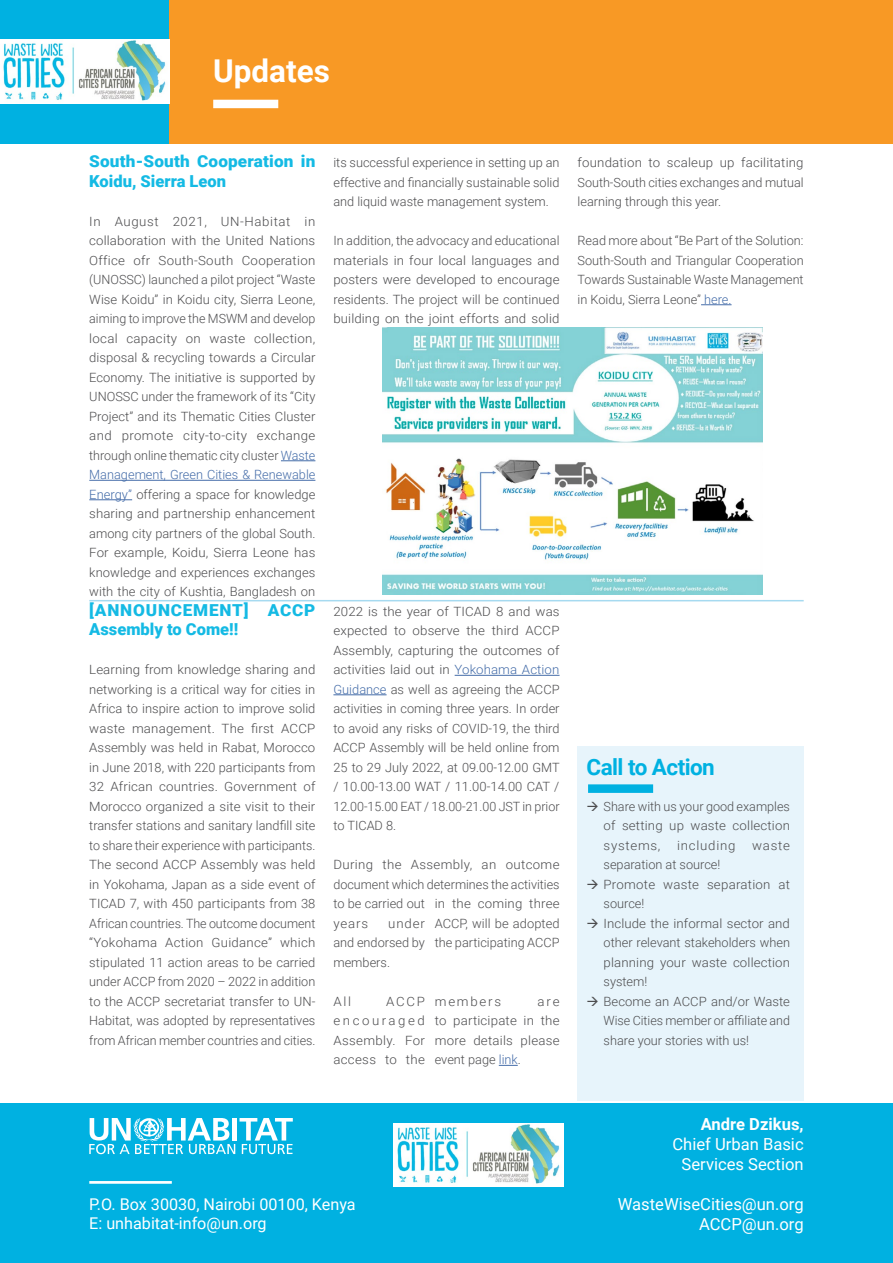
<style>
.page{position:relative;width:893px;height:1263px;background:#fff}
.page>*{position:absolute;margin:0;border:0;box-sizing:border-box;transform-origin:0 0}
.t1{font:700 31.5px "Roboto";color:#fff}
.t2{font:700 22.5px "Roboto";letter-spacing:-.025em;color:#00b1e1}
.t3{font:16.65px/20px "Roboto";color:#fff;text-align:center}
.t4{font:700 16.65px "Roboto";color:#fff}
.t5{font:900 16.5px/19.5px "Roboto";letter-spacing:.01em;color:#14bae4;scale:1.04 1}
.t6{font:900 16.5px/19.5px "Roboto";letter-spacing:.035em;color:#14bae4;scale:1.04 1}
.t7{font:16.2px/19.4px "Roboto";color:#fff}
.t8{font:300 12.75px/19.5px "Roboto";color:#4d4d4f;text-align:justify;scale:1.04 1}
.t9{font:300 12.75px/19.5px "Roboto";color:#4d4d4f;text-align:justify}
.t10{font:300 12.75px "Roboto";letter-spacing:.135em;color:#4d4d4f;scale:1.04 1}
.t11{font:300 12.75px "Roboto";letter-spacing:.055em;color:#4d4d4f;scale:1.04 1}
.s1{color:#456da9}
</style>
<div class="page">
<div style="left:0;top:1103px;width:893px;height:160px;background:#00b1e1"></div>
<div style="left:578px;top:747px;width:226px;height:354px;background:#e7f4fb"></div>
<div style="left:0;top:0;width:169px;height:143px;background:#00b1e1"></div>
<div style="left:169px;top:0;width:724px;height:143px;background:#f89925"></div>
<div style="left:213px;top:100px;width:65px;height:8px;background:#fff"></div>
<div style="left:588px;top:784px;width:65px;height:9px;background:#00b1e1"></div>
<img style="left:0;top:40px;width:169px;height:63px">
<img style="left:394px;top:1123px;width:169px;height:63px">
<hr style="left:281px;top:460px;width:34px;height:1px;background:#456da9">
<hr style="left:89px;top:480px;width:226px;height:1px;background:#456da9">
<hr style="left:89px;top:499px;width:43px;height:1px;background:#456da9">
<hr style="left:701px;top:304px;width:31px;height:1px;background:#456da9">
<img style="left:383px;top:327px;width:380px;height:268px">
<hr style="left:89px;top:600px;width:715px;height:1px;background:#a6daf0">
<hr style="left:455px;top:675px;width:105px;height:1px;background:#456da9">
<hr style="left:333px;top:694px;width:54px;height:1px;background:#456da9">
<svg style="left:499px;top:1065px;width:19px;height:1px"></svg>
<hr style="left:89px;top:1181px;width:83px;height:3px;background:#fff">
<svg style="left:89px;top:1118px;width:204px;height:36px"></svg>
<h1 class="t1" style="left:213px;top:49px;width:118px">Updates</h1>
<p class="t5" style="left:89px;top:151px;width:219px">South-South Cooperation in<br>Koidu, Sierra Leon</p>
<p class="t8" style="left:89px;top:211px;width:219px">In August 2021, UN-Habitat in collaboration with the United Nations Office ofr South-South Cooperation (UNOSSC) launched a pilot project “Waste Wise Koidu” in Koidu city, Sierra Leone, aiming to improve the MSWM and develop local capacity on waste collection, disposal &amp; recycling towards a Circular Economy. The initiative is supported by UNOSSC under the framework of its “City Project” and its Thematic Cities Cluster and promote city-to-city exchange through online thematic city cluster <span class="s1">Waste Management, Green Cities &amp; Renewable Energy”</span> offering a space for knowledge sharing and partnership enhancement among city partners of the global South.<br>For example, Koidu, Sierra Leone has knowledge and experiences exchanges with the city of Kushtia, Bangladesh on</p>
<p class="t6" style="left:89px;top:600px;width:219px">[ANNOUNCEMENT] ACCP<br>Assembly to Come!!</p>
<p class="t8" style="left:89px;top:660px;width:219px">Learning from knowledge sharing and networking is a critical way for cities in Africa to inspire action to improve solid waste management. The first ACCP Assembly was held in Rabat, Morocco in June 2018, with 220 participants from 32 African countries. Government of Morocco organized a site visit to their transfer stations and sanitary landfill site to share their experience with participants.<br>The second ACCP Assembly was held in Yokohama, Japan as a side event of TICAD 7, with 450 participants from 38<br>African countries. The outcome document “Yokohama Action Guidance” which stipulated 11 action areas to be carried under ACCP from 2020 – 2022 in addition to the ACCP secretariat transfer to UN-Habitat, was adopted by representatives from African member countries and cities.</p>
<p class="t9" style="left:333px;top:153px;width:228px">its successful experience in setting up an effective and financially sustainable solid and liquid waste management system.</p>
<p class="t9" style="left:333px;top:231px;width:228px">In addition, the advocacy and educational materials in four local languages and posters were developed to encourage residents. The project will be continued building on the joint efforts and solid</p>
<p class="t8" style="left:333px;top:601px;width:219px">2022 is the year of TICAD 8 and was expected to observe the third ACCP Assembly, capturing the outcomes of activities laid out in <span class="s1">Yokohama Action Guidance</span> as well as agreeing the ACCP activities in coming three years. In order to avoid any risks of COVID-19, the third ACCP Assembly will be held online from 25 to 29 July 2022, at 09.00-12.00 GMT / 10.00-13.00 WAT / 11.00-14.00 CAT / 12.00-15.00 EAT / 18.00-21.00 JST in prior to TICAD 8.</p>
<p class="t8" style="left:333px;top:855px;width:219px">During the Assembly, an outcome document which determines the activities to be carried out in the coming three years</p>
<p class="t8" style="left:333px;top:913px;width:219px;text-indent:55px">under ACCP, will be adopted and endorsed by the participating ACCP members.</p>
<p class="t8" style="left:333px;top:991px;width:18px">All</p>
<p class="t10" style="left:386px;top:992px;width:112px">ACCP members</p>
<p class="t8" style="left:333px;top:991px;width:219px;text-indent:204px">are e n c o u r a g e d to participate in the Assembly. For more details please access to the event page <span class="s1">link</span>.</p>
<p class="t8" style="left:578px;top:153px;width:219px">foundation to scaleup up facilitating South-South cities exchanges and mutual learning through this year.</p>
<p class="t9" style="left:578px;top:231px;width:228px">Read more about “Be Part of the Solution:<br>South-South and Triangular Cooperation Towards Sustainable Waste Management in Koidu, Sierra Leone” <span class="s1">here.</span></p>
<h2 class="t2" style="left:587px;top:751px;width:130px">Call to Action</h2>
<p class="t9" style="left:604px;top:796px;width:188px">Share with us your good examples of setting up waste collection systems,</p>
<p class="t11" style="left:677px;top:836px;width:57px">including</p>
<p class="t8" style="left:752px;top:835px;width:38px">waste</p>
<p class="t9" style="left:604px;top:855px;width:188px;text-align:left">separation at source!<br>Promote waste separation at source!<br>Include the informal sector and other relevant stakeholders when planning your waste collection system!<br>Become an ACCP and/or Waste<br>Wise Cities member or affiliate and share your stories with us!</p>
<p class="t7" style="left:89px;top:1194px;width:268px">P.O. Box 30030, Nairobi 00100, Kenya<br>E: unhabitat-info@un.org</p>
<h3 class="t4" style="left:701px;top:1113px;width:104px">Andre Dzikus,</h3>
<h3 class="t3" style="left:672px;top:1134px;width:133px">Chief Urban Basic<br>Services Section</h3>
<h3 class="t3" style="left:618px;top:1194px;width:187px;text-align:right">WasteWiseCities@un.org<br>ACCP@un.org</h3>
</div>
